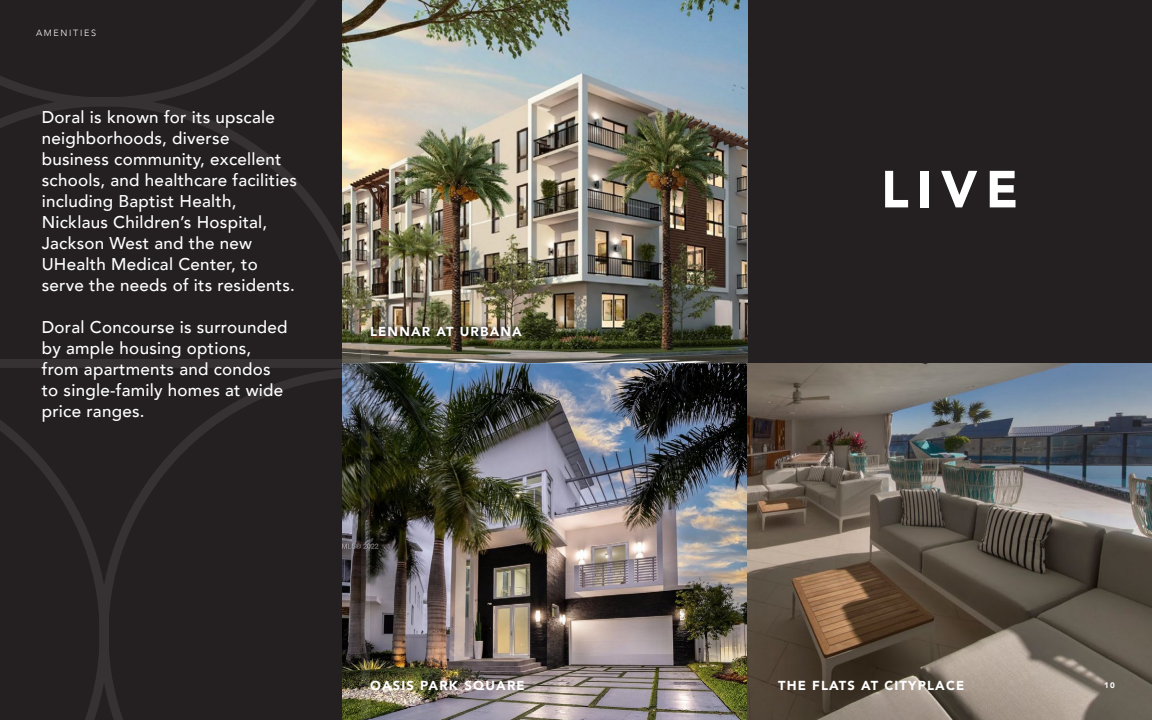
<style>
.page{position:relative;width:1152px;height:720px;background:#241f21}
.page>*{position:absolute;margin:0;border:0;box-sizing:border-box;transform-origin:0 0}
.t1{font:900 51.7px "Avenir";color:#fff}
.t2{font:500 17px/21px "Avenir";letter-spacing:.015em;color:#fff}
.t3{font:900 13px "Avenir";letter-spacing:.09em;color:#fff}
.t4{font:300 9px "Avenir";letter-spacing:.19em;color:#fff}
.t5{font:900 7.9px "Avenir";color:#fff}
</style>
<div class="page">
<img style="left:371px;top:0;width:376px;height:720px">
<img style="left:747px;top:363px;width:405px;height:357px">
<svg style="left:0;top:0;width:371px;height:367px"></svg>
<svg style="left:0;top:367px;width:375px;height:353px"></svg>
<img style="left:365px;top:321px;width:162px;height:20px">
<p class="t4" style="left:36px;top:27px;width:62px">AMENITIES</p>
<p class="t2" style="left:42px;top:105px;width:257px">Doral is known for its upscale neighborhoods, diverse business community, excellent schools, and healthcare facilities including Baptist Health,<br>Nicklaus Children’s Hospital,<br>Jackson West and the new<br>UHealth Medical Center, to serve the needs of its residents.</p>
<p class="t2" style="left:42px;top:315px;width:247px">Doral Concourse is surrounded by ample housing options, from apartments and condos to single-family homes at wide price ranges.</p>
<p class="t3" style="left:370px;top:320px;width:153px">LENNAR AT URBANA</p>
<h1 class="t1" style="left:881px;top:145px;width:139px">LIVE</h1>
<p class="t3" style="left:370px;top:674px;width:156px">OASIS PARK SQUARE</p>
<p class="t3" style="left:778px;top:674px;width:188px">THE FLATS AT CITYPLACE</p>
<p class="t5" style="left:1104px;top:678px;width:12px">10</p>
</div>
